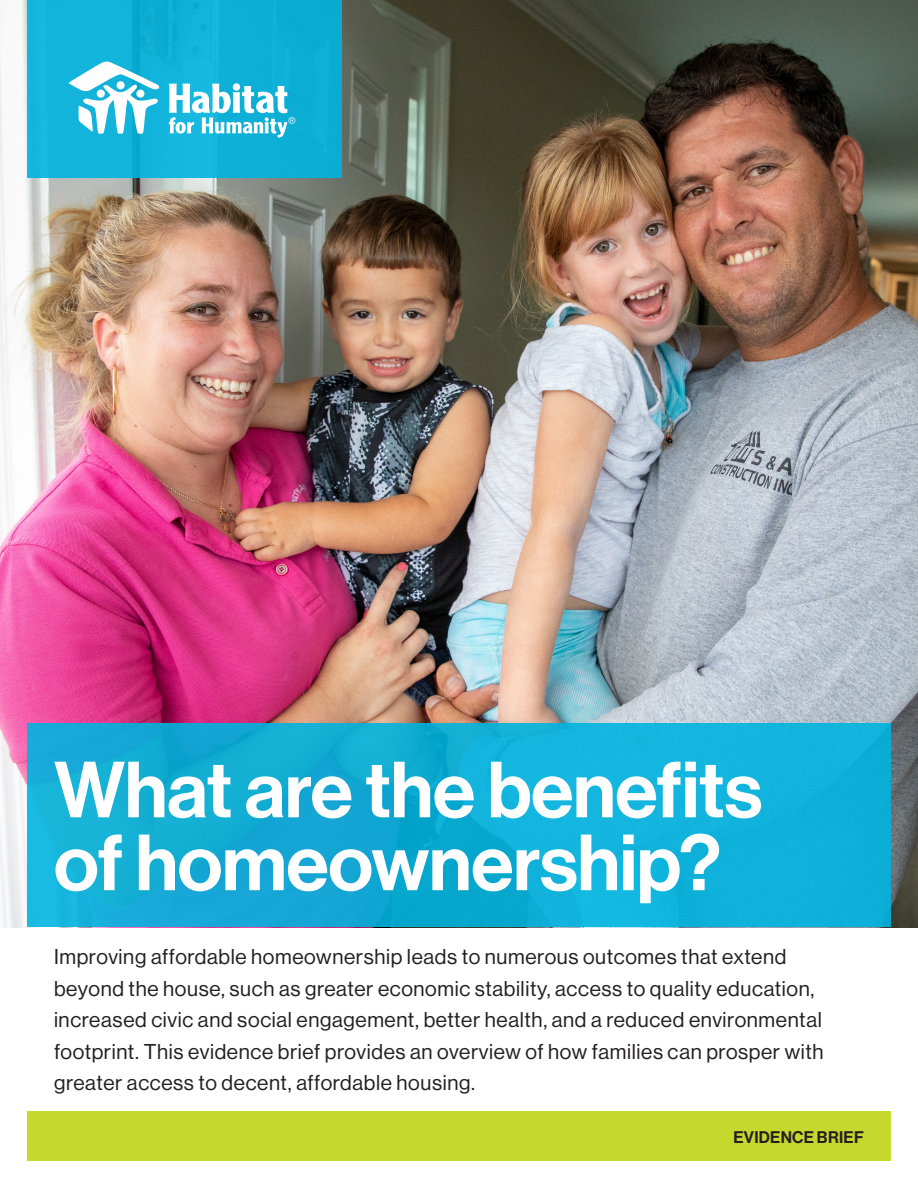
<style>
.page{position:relative;width:918px;height:1188px;background:#fff}
.page>*{position:absolute;margin:0;border:0;box-sizing:border-box;transform-origin:0 0}
.Callout_Heads{font:77.7px/72.9px "N Haas Grotesk DS Pro 65 Md";letter-spacing:-.005em;color:#fff}
.Body_Medium{font:21px/31.5px "N Haas Grotesk DS Pro 55 Rg";letter-spacing:.03em;color:#231f20}
.Labels_Explanatory_T{font:16.5px "N Haas Grotesk DS Pro 65 Md";letter-spacing:.015em;color:#231f20}
</style>
<div class="page">
<div style="left:27px;top:1111px;width:864px;height:50px;background:#c4d82d"></div>
<img style="left:0;top:0;width:918px;height:927px">
<div style="left:27px;top:723px;width:864px;height:204px;background:linear-gradient(to bottom,#13b1d8,#10add7)"></div>
<div style="left:27px;top:0;width:315px;height:178px;background:#10b2d9"></div>
<svg style="left:68px;top:61px;width:92px;height:73px"></svg>
<svg style="left:169px;top:83px;width:126px;height:55px"></svg>
<p class="Callout_Heads" style="left:54px;top:755px;width:710px">What are the benefits of homeownership?</p>
<p class="Body_Medium" style="left:54px;top:941px;width:771px">Improving affordable homeownership leads to numerous outcomes that extend beyond the house, such as greater economic stability, access to quality education, increased civic and social engagement, better health, and a reduced environmental footprint. This evidence brief provides an overview of how families can prosper with greater access to decent, affordable housing.</p>
<p class="Labels_Explanatory_T" style="left:733px;top:1127px;width:132px">EVIDENCE BRIEF</p>
</div>
